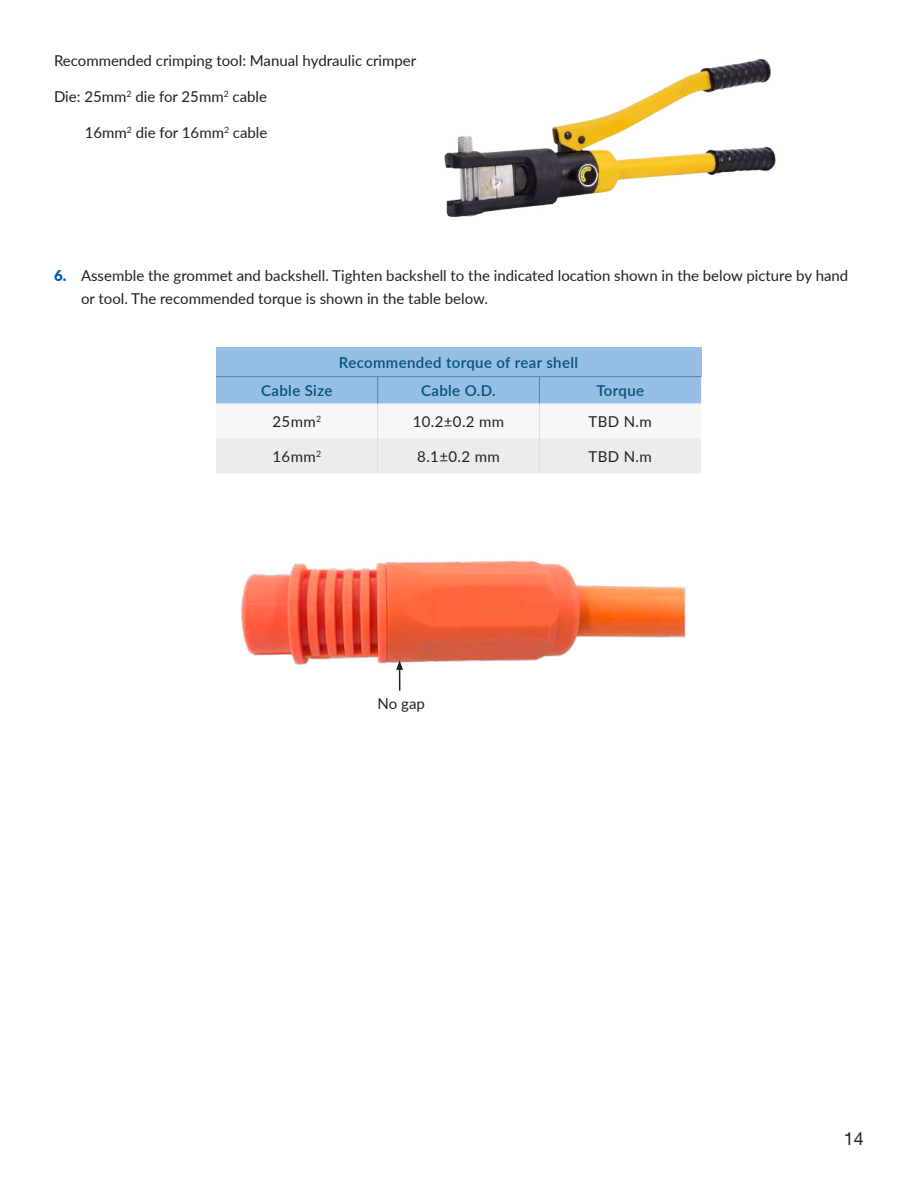
<style>
.page{position:relative;width:918px;height:1188px;background:#fff}
.page>*{position:absolute;margin:0;border:0;box-sizing:border-box;transform-origin:0 0}
.t1{font:18px "Helvetica Neue LT Std";color:#231f20}
.t2{font:15px/22.5px "Lato";color:#231f20}
.t3{font:600 15px "Lato";letter-spacing:.025em;color:#055278}
.s1{font-weight:900;color:#005eb8}
</style>
<div class="page">
<img style="left:444px;top:59px;width:332px;height:158px">
<div style="left:216px;top:347px;width:485px;height:30px;background:#97bee5"></div>
<svg style="left:216px;top:377px;width:485px;height:96px"></svg>
<hr style="left:539px;top:404px;width:1px;height:34px;background:#dcdddf">
<hr style="left:539px;top:438px;width:1px;height:35px;background:#dcdddf">
<hr style="left:216px;top:376px;width:162px;height:1px;background:#5980a1">
<hr style="left:378px;top:376px;width:161px;height:1px;background:#5980a1">
<hr style="left:539px;top:376px;width:162px;height:1px;background:#5980a1">
<img style="left:241px;top:560px;width:445px;height:105px">
<svg style="left:396px;top:660px;width:7px;height:31px"></svg>
<p class="t2" style="left:54px;top:49px;width:364px">Recommended crimping tool: Manual hydraulic crimper</p>
<p class="t2" style="left:54px;top:85px;width:215px">Die: 25mm<sup>2</sup> die for 25mm<sup>2</sup> cable</p>
<p class="t2" style="left:85px;top:121px;width:184px">16mm<sup>2</sup> die for 16mm<sup>2</sup> cable</p>
<p class="t2" style="left:81px;top:264px;width:769px;text-indent:-27px"><span class="s1">6.</span> Assemble the grommet and backshell. Tighten backshell to the indicated location shown in the below picture by hand or tool. The recommended torque is shown in the table below.</p>
<p class="t3" style="left:339px;top:352px;width:241px">Recommended torque of rear shell</p>
<p class="t3" style="left:261px;top:380px;width:73px">Cable Size</p>
<p class="t3" style="left:421px;top:380px;width:76px">Cable O.D.</p>
<p class="t3" style="left:596px;top:380px;width:49px">Torque</p>
<p class="t2" style="left:273px;top:410px;width:50px">25mm<sup>2</sup></p>
<p class="t2" style="left:413px;top:410px;width:93px">10.2±0.2 mm</p>
<p class="t2" style="left:589px;top:410px;width:65px">TBD N.m</p>
<p class="t2" style="left:273px;top:445px;width:50px">16mm<sup>2</sup></p>
<p class="t2" style="left:417px;top:445px;width:84px">8.1±0.2 mm</p>
<p class="t2" style="left:589px;top:445px;width:65px">TBD N.m</p>
<p class="t2" style="left:378px;top:691px;width:49px">No gap</p>
<p class="t1" style="left:844px;top:1128px;width:22px">14</p>
</div>
